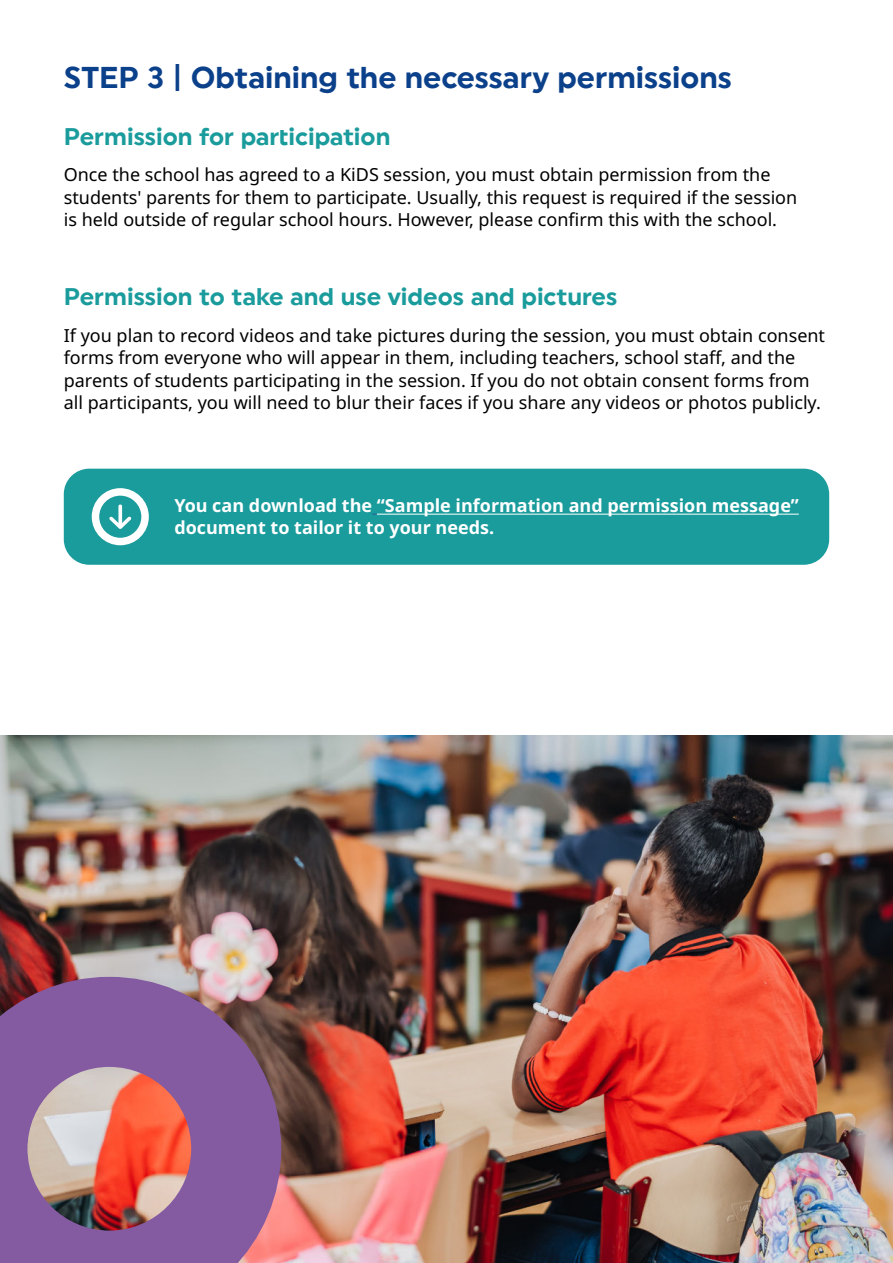
<style>
.page{position:relative;width:893px;height:1263px;background:#fff}
.page>*{position:absolute;margin:0;border:0;box-sizing:border-box;transform-origin:0 0}
.t1{font:30px "Uniform Regular 2";color:#0b408a}
.t2{font:24px "Uniform Regular 2";color:#1a9b9c}
.t3{font:18px/22.5px "Noto Sans";color:#000}
.t4{font:700 18px/21.6px "Noto Sans";color:#fff}
</style>
<div class="page">
<div style="left:64px;top:469px;width:765px;height:96px;background:#1a9b9c;border-radius:26px"></div>
<hr style="left:377px;top:514px;width:422px;height:1px;background:#fff">
<div style="left:92px;top:488px;width:57px;height:57px;border:8px solid #fff;border-radius:50%"></div>
<svg style="left:109px;top:504px;width:22px;height:25px"></svg>
<img style="left:0;top:736px;width:893px;height:527px">
<svg style="left:0;top:977px;width:281px;height:286px;background:#9c678e"></svg>
<h1 class="t1" style="left:64px;top:64px;width:670px">STEP 3 | Obtaining the necessary permissions</h1>
<h2 class="t2" style="left:64px;top:122px;width:328px">Permission for participation</h2>
<p class="t3" style="left:64px;top:164px;width:735px">Once the school has agreed to a KiDS session, you must obtain permission from the students' parents for them to participate. Usually, this request is required if the session is held outside of regular school hours. However, please confirm this with the school.</p>
<h2 class="t2" style="left:64px;top:286px;width:555px">Permission to take and use videos and pictures</h2>
<p class="t3" style="left:64px;top:324px;width:763px">If you plan to record videos and take pictures during the session, you must obtain consent forms from everyone who will appear in them, including teachers, school staff, and the parents of students participating in the session. If you do not obtain consent forms from all participants, you will need to blur their faces if you share any videos or photos publicly.</p>
<p class="t4" style="left:174px;top:497px;width:626px">You can download the “Sample information and permission message” document to tailor it to your needs.</p>
</div>
